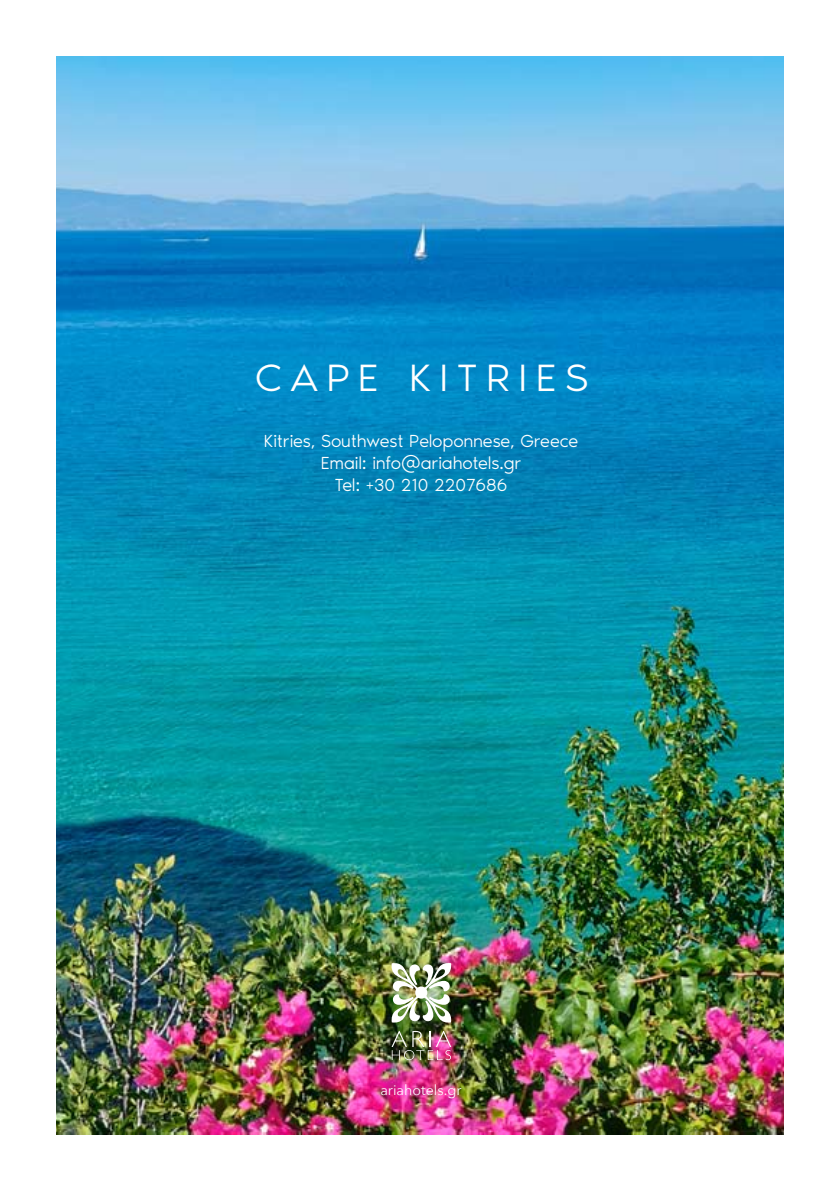
<style>
.page{position:relative;width:840px;height:1191px;background:#fff}
.page>*{position:absolute;margin:0;border:0;box-sizing:border-box;transform-origin:0 0}
.t1{font:300 39.2px "Noir Pro";letter-spacing:.2em;color:#fff;scale:1.08 1}
.t2{font:300 18px/22.2px "Noir Pro";color:#fff;text-align:center}
.t3{font:14.2px "Avenir Next";color:#fff}
</style>
<div class="page">
<img style="left:56px;top:57px;width:727px;height:1077px">
<img style="left:391px;top:962px;width:60px;height:61px">
<img style="left:391px;top:1031px;width:60px;height:29px">
<div style="left:415px;top:986px;width:12px;height:12px;background:#fff;border-radius:50%"></div>
<h1 class="t1" style="left:255px;top:348px;width:310px">Cape Kitries</h1>
<p class="t2" style="left:264px;top:428px;width:316px">Kitries, Southwest Peloponnese, Greece<br>Email: info@ariahotels.gr<br>Tel: +30 210 2207686</p>
<p class="t3" style="left:380px;top:1078px;width:82px">ariahotels.gr</p>
</div>
